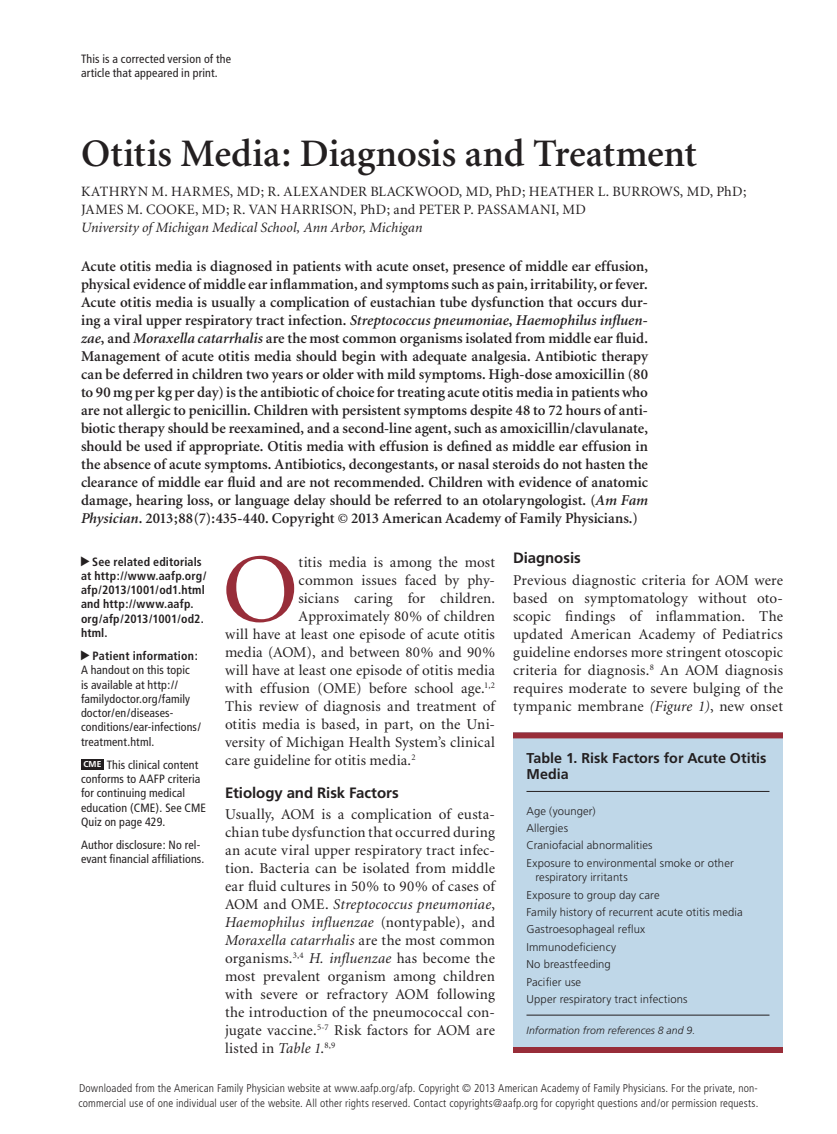
<style>
.page{position:relative;width:837px;height:1134px;background:#fff}
.page>*{position:absolute;margin:0;border:0;box-sizing:border-box;transform-origin:0 0}
.body_dropcap{font:98.1px "Minion";color:#982d39;scale:1.05 1}
.article_title{font:600 39px "Minion";color:#231f20}
.abstract{font:600 15px/18px "Minion";color:#231f20;text-align:justify}
.body_noindent{font:15px/18px "Minion";letter-spacing:.015em;color:#231f20;text-align:justify}
.body_dropcap-2{font:15px "Minion";letter-spacing:.01em;color:#231f20}
.head1{font:700 15px "Frutiger";letter-spacing:-.005em;color:#231f20}
.byline{font:14.25px/18px "Minion";letter-spacing:.02em;color:#231f20}
.table_title{font:700 14.25px/16.5px "Frutiger";color:#231f20}
.t1{font:italic 12.75px "Minion";letter-spacing:.005em;color:#231f20}
.t2{font:italic 600 12.75px "Minion";letter-spacing:.005em;color:#231f20}
.t3{font:12.75px "Minion";letter-spacing:.03em;color:#231f20}
.blurb{font:condensed 12px/14.2px "Frutiger";letter-spacing:.01em;color:#231f20}
.blurb-2{font:700 condensed 12px/14.2px "Frutiger";letter-spacing:.01em;color:#231f20}
.t4{font:300 condensed 11.25px/15px "Frutiger";letter-spacing:.015em;color:#231f20}
.table_data{font:300 11.25px/14.2px "Frutiger";letter-spacing:.01em;color:#231f20}
.table_note_rule{font:italic 300 10.5px "Frutiger";letter-spacing:.01em;color:#231f20}
.t5{font:700 8.55px "Frutiger";color:#fff}
.s1{font-style:italic}
.s2{font-weight:700}
.s3{font-family:"Frutiger";font-weight:700;font-style:normal;font-size:15px}
</style>
<div class="page">
<div style="left:81px;top:759px;width:23px;height:11px;background:#231f20"></div>
<div style="left:513px;top:732px;width:270px;height:321px;background:#bfd7e8"></div>
<div style="left:513px;top:732px;width:270px;height:6px;background:#982d39"></div>
<hr style="left:526px;top:791px;width:243px;height:1px;background:#231f20">
<hr style="left:526px;top:1015px;width:243px;height:1px;background:#231f20">
<div style="left:513px;top:1047px;width:270px;height:6px;background:#982d39"></div>
<p class="blurb" style="left:81px;top:52px;width:152px">This is a corrected version of the article that appeared in print.</p>
<p class="article_title" style="left:81px;top:133px;width:617px">Otitis Media: Diagnosis and Treatment</p>
<p class="byline" style="left:81px;top:183px;width:667px">KATHRYN M. HARMES, MD; R. ALEXANDER BLACKWOOD, MD, PhD; HEATHER L. BURROWS, MD, PhD;<br>JAMES M. COOKE, MD; R. VAN HARRISON, PhD; and PETER P. PASSAMANI, MD<br><span class="s1">University of Michigan Medical School, Ann Arbor, Michigan</span></p>
<p class="abstract" style="left:81px;top:257px;width:569px">Acute otitis media is diagnosed in patients with acute onset, presence of middle ear effusion, physical evidence of middle ear inflammation, and symptoms such as pain, irritability, or fever.<br>Acute otitis media is usually a complication of eustachian tube dysfunction that occurs dur&shy;ing a viral upper respiratory tract infection. <span class="s1">Streptococcus pneumoniae</span>, <span class="s1">Haemophilus influen&shy;zae</span>, and <span class="s1">Moraxella catarrhalis</span> are the most common organisms isolated from middle ear fluid.<br>Management of acute otitis media should begin with adequate analgesia. Antibiotic therapy can be deferred in children two years or older with mild symptoms. High-dose amoxicillin (80 to 90 mg per kg per day) is the antibiotic of choice for treating acute otitis media in patients who are not allergic to penicillin. Children with persistent symptoms despite 48 to 72 hours of anti&shy;biotic therapy should be reexamined, and a second-line agent, such as amoxicillin/clavulanate, should be used if appropriate. Otitis media with effusion is defined as middle ear effusion in the absence of acute symptoms. Antibiotics, decongestants, or nasal steroids do not hasten the clearance of middle ear fluid and are not recommended. Children with evidence of anatomic damage, hearing loss, or language delay should be referred to an otolaryngologist. (<span class="s1">Am Fam Physician</span>. 2013;88(7):435-440. Copyright © 2013 American Academy of Family Physicians.)</p>
<p class="blurb-2" style="left:81px;top:554px;width:127px;text-indent:11px">See related editorials at http://www.aafp.org/ afp/2013/1001/od1.html and http://www.aafp. org/afp/2013/1001/od2. html.</p>
<p class="blurb" style="left:81px;top:649px;width:121px;text-indent:12px"><span class="s2">Patient information:<br></span>A handout on this topic<br>is available at http:// familydoctor.org/family doctor/en/diseases&shy;conditions/ear-infections/ treatment.html.</p>
<p class="t5" style="left:83px;top:759px;width:20px">CME</p>
<p class="head1" style="left:513px;top:549px;width:69px">Diagnosis</p>
<p class="body_noindent" style="left:513px;top:572px;width:272px">Previous diagnostic criteria for AOM were based on symptomatology without oto&shy;scopic findings of inflammation. The updated American Academy of Pediatrics guideline endorses more stringent otoscopic criteria for diagnosis.<sup>8</sup> An AOM diagnosis requires moderate to severe bulging of the tympanic membrane <span class="s1">(Figure 1)</span>, new onset</p>
<p class="body_dropcap" style="left:222px;top:541px;width:75px">O</p>
<p class="body_dropcap-2" style="left:299px;top:555px;width:198px">titis media is among the most</p>
<p class="body_dropcap-2" style="left:299px;top:573px;width:198px">common issues faced by phy-</p>
<p class="body_dropcap-2" style="left:299px;top:591px;width:198px">sicians caring for children.</p>
<p class="body_dropcap-2" style="left:299px;top:609px;width:198px">Approximately 80% of children</p>
<p class="body_dropcap-2" style="left:225px;top:627px;width:271px">will have at least one episode of acute otitis</p>
<p class="body_dropcap-2" style="left:225px;top:645px;width:272px">media (AOM), and between 80% and 90%</p>
<p class="body_dropcap-2" style="left:225px;top:663px;width:271px">will have at least one episode of otitis media</p>
<p class="body_dropcap-2" style="left:225px;top:681px;width:272px">with effusion (OME) before school age.<sup>1,2</sup></p>
<p class="body_dropcap-2" style="left:225px;top:699px;width:271px">This review of diagnosis and treatment of</p>
<p class="body_dropcap-2" style="left:225px;top:717px;width:271px">otitis media is based, in part, on the Uni-</p>
<p class="body_dropcap-2" style="left:225px;top:735px;width:271px">versity of Michigan Health System’s clinical</p>
<p class="body_dropcap-2" style="left:225px;top:753px;width:192px">care guideline for otitis media.<sup>2</sup></p>
<p class="head1" style="left:225px;top:784px;width:175px">Etiology and Risk Factors</p>
<p class="body_noindent" style="left:225px;top:806px;width:272px">Usually, AOM is a complication of eusta&shy;chian tube dysfunction that occurred during an acute viral upper respiratory tract infec&shy;tion. Bacteria can be isolated from middle ear fluid cultures in 50% to 90% of cases of AOM and OME. <span class="s1">Streptococcus pneumoniae</span>, <span class="s1">Haemophilus influenzae</span> (nontypable), and <span class="s1">Moraxella catarrhalis</span> are the most common organisms.<sup>3,4</sup> <span class="s1">H. influenzae</span> has become the most prevalent organism among children with severe or refractory AOM following the introduction of the pneumococcal con&shy;jugate vaccine.<sup>5-7</sup> Risk factors for AOM are listed in <span class="s1">Table 1</span>.<sup>8,9</sup></p>
<p class="table_title" style="left:526px;top:749px;width:242px">Table 1. Risk Factors for Acute Otitis<br>Media</p>
<p class="table_data" style="left:526px;top:804px;width:71px">Age (younger)</p>
<p class="table_data" style="left:526px;top:821px;width:43px">Allergies</p>
<p class="table_data" style="left:526px;top:839px;width:128px">Craniofacial abnormalities</p>
<p class="table_data" style="left:535px;top:856px;width:200px;text-indent:-9px">Exposure to environmental smoke or other respiratory irritants</p>
<p class="table_data" style="left:526px;top:888px;width:135px">Exposure to group day care</p>
<p class="table_data" style="left:526px;top:905px;width:218px">Family history of recurrent acute otitis media</p>
<p class="table_data" style="left:526px;top:923px;width:120px">Gastroesophageal reflux</p>
<p class="table_data" style="left:526px;top:940px;width:91px">Immunodeficiency</p>
<p class="table_data" style="left:526px;top:957px;width:86px">No breastfeeding</p>
<p class="table_data" style="left:526px;top:975px;width:56px">Pacifier use</p>
<p class="table_data" style="left:526px;top:992px;width:163px">Upper respiratory tract infections</p>
<p class="table_note_rule" style="left:526px;top:1024px;width:170px">Information from references 8 and 9.</p>
<p class="blurb" style="left:81px;top:758px;width:127px;text-indent:26px">This clinical content conforms to AAFP criteria for continuing medical education (CME). See CME<br>Quiz on page 429.</p>
<p class="blurb" style="left:81px;top:838px;width:125px">Author disclosure: No rel&shy;evant financial affiliations.</p>
<p class="blurb" style="left:81px;top:850px;width:114px">Scan the QR code below</p>
<p class="t1" style="left:81px;top:1080px;width:202px">October 1, 2013 ◆ Volume 88, Number 7</p>
<p class="t3" style="left:384px;top:1080px;width:97px">www.aafp.org/afp</p>
<p class="t2" style="left:609px;top:1080px;width:175px">American Family Physician <span class="s3">435</span></p>
<p class="t4" style="left:79px;top:1081px;width:681px">Downloaded from the American Family Physician website at www.aafp.org/afp. Copyright © 2013 American Academy of Family Physicians. For the private, non&shy;commercial use of one individual user of the website. All other rights reserved. Contact copyrights@aafp.org for copyright questions and/or permission requests.</p>
</div>
